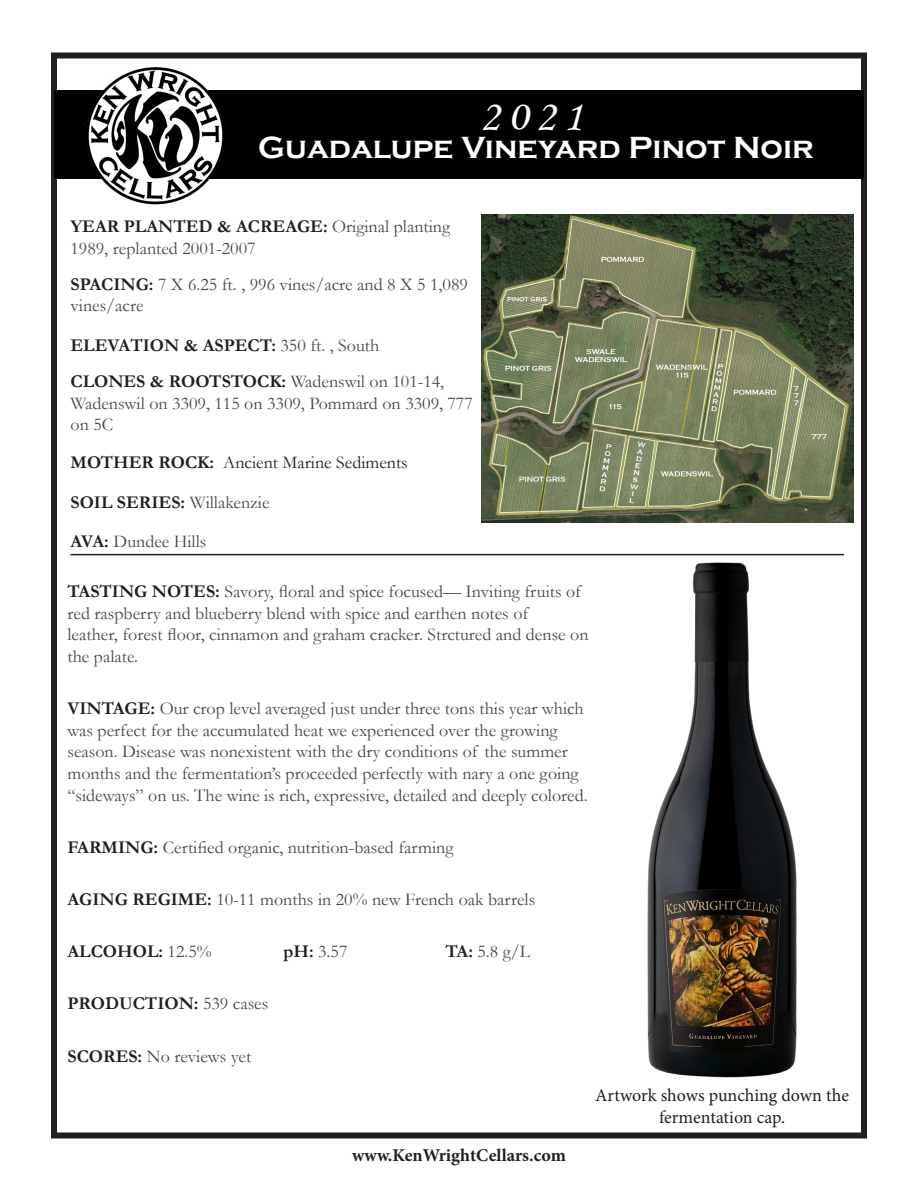
<style>
.page{position:relative;width:918px;height:1188px;background:#fff}
.page>*{position:absolute;margin:0;border:0;box-sizing:border-box;transform-origin:0 0}
.t1{font:42.45px "Monotype Corsiva";color:#fff;scale:1.09 1}
.t2{font:700 31.5px "Copperplate Gothic";color:#fff}
.t3{font:18px/21.6px "Garamond";color:#464748}
.t4{font:700 18px/36px "Garamond";color:#231f20}
.t5{font:18px/21.6px "Minion Pro";letter-spacing:-.005em;color:#231f20;text-align:center}
.t6{font:700 18px "Minion Pro";color:#231f20}
.s1{font-weight:700;color:#231f20}
.s2{font-weight:400;color:#464748}
.s3{font-weight:400}
</style>
<div class="page">
<div style="left:51px;top:52px;width:816px;height:1086px;border:6px solid #231f20"></div>
<img style="left:647px;top:562px;width:150px;height:516px">
<hr style="left:70px;top:554px;width:774px;height:1px;background:#231f20">
<img style="left:482px;top:214px;width:371px;height:309px">
<div style="left:54px;top:91px;width:810px;height:88px;background:#000"></div>
<img style="left:81px;top:67px;width:149px;height:138px">
<p class="t1" style="left:480px;top:90px;width:96px">2021</p>
<p class="t2" style="left:258px;top:130px;width:557px">Guadalupe Vineyard Pinot Noir</p>
<p class="t3" style="left:70px;top:215px;width:381px"><span class="s1">YEAR PLANTED &amp; ACREAGE:</span> Original planting<br>1989, replanted 2001-2007</p>
<p class="t3" style="left:70px;top:273px;width:399px"><span class="s1">SPACING:</span> 7 X 6.25 ft. , 996 vines/acre and 8 X 5 1,089 vines/acre</p>
<p class="t4" style="left:70px;top:327px;width:375px">ELEVATION &amp; ASPECT: <span class="s2">350 ft. , South<br></span>CLONES &amp; ROOTSTOCK: <span class="s2">Wadenswil on 101-14,</span></p>
<p class="t3" style="left:70px;top:392px;width:404px">Wadenswil on 3309, 115 on 3309, Pommard on 3309, 777 on 5C</p>
<p class="t4" style="left:70px;top:443px;width:339px;line-height:39.6px">MOTHER ROCK: <span class="s3">Ancient Marine Sediments<br></span>SOIL SERIES: <span class="s2">Willakenzie</span></p>
<p class="t3" style="left:70px;top:530px;width:137px"><span class="s1">AVA:</span> Dundee Hills</p>
<p class="t3" style="left:68px;top:580px;width:515px"><span class="s1">TASTING NOTES:</span> Savory, floral and spice focused— Inviting fruits of red raspberry and blueberry blend with spice and earthen notes of</p>
<p class="t3" style="left:68px;top:623px;width:523px">leather, forest floor, cinnamon and graham cracker. Strctured and dense on the palate.</p>
<p class="t3" style="left:68px;top:697px;width:522px"><span class="s1">VINTAGE:</span> Our crop level averaged just under three tons this year which was perfect for the accumulated heat we experienced over the growing season. Disease was nonexistent with the dry conditions of the summer months and the fermentation’s proceeded perfectly with nary a one going “sideways” on us. The wine is rich, expressive, detailed and deeply colored.</p>
<p class="t3" style="left:68px;top:836px;width:387px"><span class="s1">FARMING:</span> Certified organic, nutrition-based farming</p>
<p class="t3" style="left:68px;top:888px;width:469px"><span class="s1">AGING REGIME:</span> 10-11 months in 20% new French oak barrels</p>
<p class="t4" style="left:68px;top:934px;width:146px">ALCOHOL: <span class="s2">12.5%</span></p>
<p class="t3" style="left:284px;top:940px;width:65px"><span class="s1">pH:</span> 3.57</p>
<p class="t3" style="left:446px;top:940px;width:86px"><span class="s1">TA:</span> 5.8 g/L</p>
<p class="t4" style="left:68px;top:986px;width:202px">PRODUCTION: <span class="s2">539 cases</span></p>
<p class="t3" style="left:68px;top:1045px;width:185px"><span class="s1">SCORES:</span> No reviews yet</p>
<p class="t6" style="left:352px;top:1142px;width:215px">www.KenWrightCellars.com</p>
<p class="t5" style="left:595px;top:1085px;width:255px">Artwork shows punching down the fermentation cap.</p>
</div>
